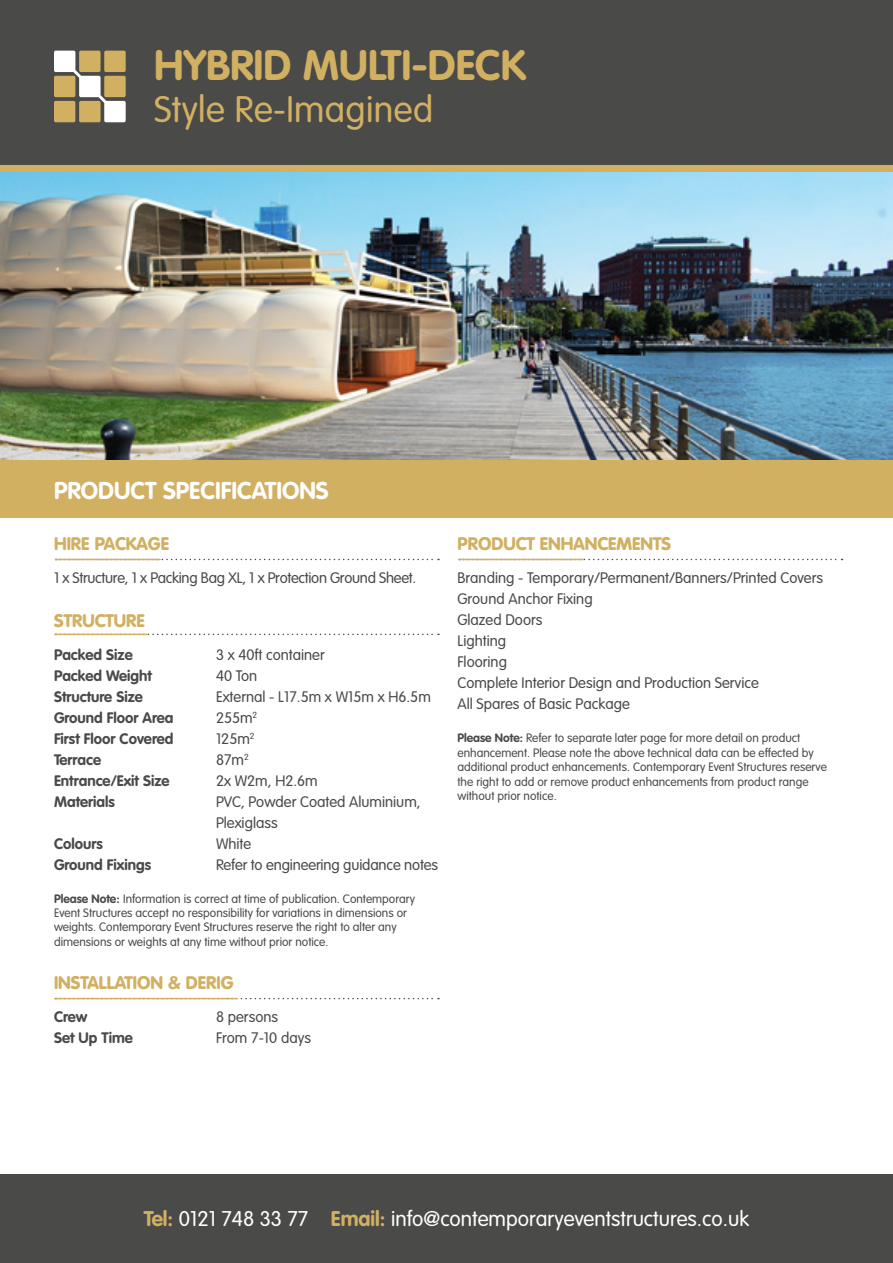
<style>
.page{position:relative;width:893px;height:1263px;background:#fff}
.page>*{position:absolute;margin:0;border:0;box-sizing:border-box;transform-origin:0 0}
.t1{font:700 42px "VAG Rounded";color:#d2b062}
.t2{font:300 36.3px "VAG Rounded";letter-spacing:.01em;color:#d2b062}
.t3{font:700 24px "VAG Rounded";color:#fff}
.t4{font:300 21px "VAG Rounded";color:#fff}
.t5{font:900 18px "VAG Rounded";color:#d2b062}
.t6{font:300 15px/21px "VAG Rounded";color:#4a4a49}
.t7{font:700 15px "VAG Rounded";color:#4a4a49}
.t8{font:300 15px "VAG Rounded";letter-spacing:-.02em;color:#4a4a49}
.t9{font:300 12px/14.4px "VAG Rounded";color:#4a4a49}
.s1{font-weight:700}
.s2{font-weight:700;color:#d2b062}
</style>
<div class="page">
<div style="left:0;top:1174px;width:893px;height:89px;background:#4a4a49"></div>
<div style="left:0;top:0;width:893px;height:173px;background:#4a4a49"></div>
<div style="left:0;top:165px;width:893px;height:8px;background:#d2b062"></div>
<svg style="left:54px;top:51px;width:72px;height:71px"></svg>
<img style="left:0;top:173px;width:893px;height:287px">
<div style="left:0;top:460px;width:893px;height:57px;background:#d2b062"></div>
<svg style="left:160px;top:559px;width:279px;height:1px"></svg>
<svg style="left:583px;top:559px;width:259px;height:1px"></svg>
<svg style="left:147px;top:634px;width:292px;height:1px"></svg>
<svg style="left:237px;top:998px;width:202px;height:1px"></svg>
<hr style="left:56px;top:559px;width:104px;height:1px;background:#d2b062">
<hr style="left:55px;top:634px;width:92px;height:1px;background:#d2b062">
<hr style="left:55px;top:998px;width:182px;height:1px;background:#d2b062">
<hr style="left:459px;top:559px;width:124px;height:1px;background:#d2b062">
<h1 class="t1" style="left:154px;top:41px;width:374px">HYBRID MULTI-DECK</h1>
<h2 class="t2" style="left:154px;top:89px;width:281px">Style Re-Imagined</h2>
<h3 class="t3" style="left:54px;top:476px;width:276px">PRODUCT SPECIFICATIONS</h3>
<h3 class="t5" style="left:54px;top:533px;width:117px">HIRE PACKAGE</h3>
<p class="t8" style="left:54px;top:570px;width:364px">1 x Structure, 1 x Packing Bag XL, 1 x Protection Ground Sheet.</p>
<h3 class="t5" style="left:54px;top:609px;width:92px">STRUCTURE</h3>
<p class="t7" style="left:54px;top:645px;width:80px">Packed Size</p>
<p class="t6" style="left:216px;top:644px;width:110px">3 x 40ft container</p>
<p class="t7" style="left:54px;top:666px;width:99px">Packed Weight</p>
<p class="t6" style="left:216px;top:665px;width:43px">40 Ton</p>
<p class="t7" style="left:54px;top:687px;width:91px">Structure Size</p>
<p class="t6" style="left:216px;top:686px;width:216px">External - L17.5m x W15m x H6.5m</p>
<p class="t7" style="left:54px;top:708px;width:121px">Ground Floor Area</p>
<p class="t6" style="left:216px;top:707px;width:43px">255m<sup>2</sup></p>
<p class="t7" style="left:54px;top:729px;width:121px">First Floor Covered</p>
<p class="t6" style="left:216px;top:728px;width:40px">125m<sup>2</sup></p>
<p class="t7" style="left:54px;top:750px;width:49px">Terrace</p>
<p class="t6" style="left:216px;top:749px;width:34px">87m<sup>2</sup></p>
<p class="t7" style="left:54px;top:771px;width:117px">Entrance/Exit Size</p>
<p class="t6" style="left:216px;top:770px;width:103px">2x W2m, H2.6m</p>
<p class="t7" style="left:54px;top:792px;width:62px">Materials</p>
<p class="t6" style="left:216px;top:791px;width:206px">PVC, Powder Coated Aluminium,<br>Plexiglass</p>
<p class="t7" style="left:54px;top:834px;width:50px">Colours</p>
<p class="t6" style="left:216px;top:833px;width:37px">White</p>
<p class="t7" style="left:54px;top:855px;width:99px">Ground Fixings</p>
<p class="t6" style="left:216px;top:854px;width:224px">Refer to engineering guidance notes</p>
<p class="t9" style="left:54px;top:892px;width:363px"><span class="s1">Please Note:</span> Information is correct at time of publication. Contemporary Event Structures accept no responsibility for variations in dimensions or weights. Contemporary Event Structures reserve the right to alter any dimensions or weights at any time without prior notice.</p>
<h3 class="t5" style="left:54px;top:972px;width:181px">INSTALLATION &amp; DERIG</h3>
<p class="t7" style="left:54px;top:1008px;width:35px">Crew</p>
<p class="t6" style="left:216px;top:1007px;width:64px">8 persons</p>
<p class="t7" style="left:54px;top:1029px;width:80px">Set Up Time</p>
<p class="t6" style="left:216px;top:1028px;width:97px">From 7-10 days</p>
<h3 class="t5" style="left:457px;top:533px;width:215px">PRODUCT ENHANCEMENTS</h3>
<p class="t6" style="left:457px;top:568px;width:367px">Branding - Temporary/Permanent/Banners/Printed Covers<br>Ground Anchor Fixing<br>Glazed Doors<br>Lighting<br>Flooring<br>Complete Interior Design and Production Service<br>All Spares of Basic Package</p>
<p class="t9" style="left:457px;top:731px;width:371px"><span class="s1">Please Note:</span> Refer to separate later page for more detail on product enhancement. Please note the above technical data can be effected by additional product enhancements. Contemporary Event Structures reserve the right to add or remove product enhancements from product range without prior notice.</p>
<h3 class="t4" style="left:144px;top:1206px;width:607px"><span class="s2">Tel:</span> 0121 748 33 77 <span class="s2">Email:</span> info@contemporaryeventstructures.co.uk</h3>
</div>
